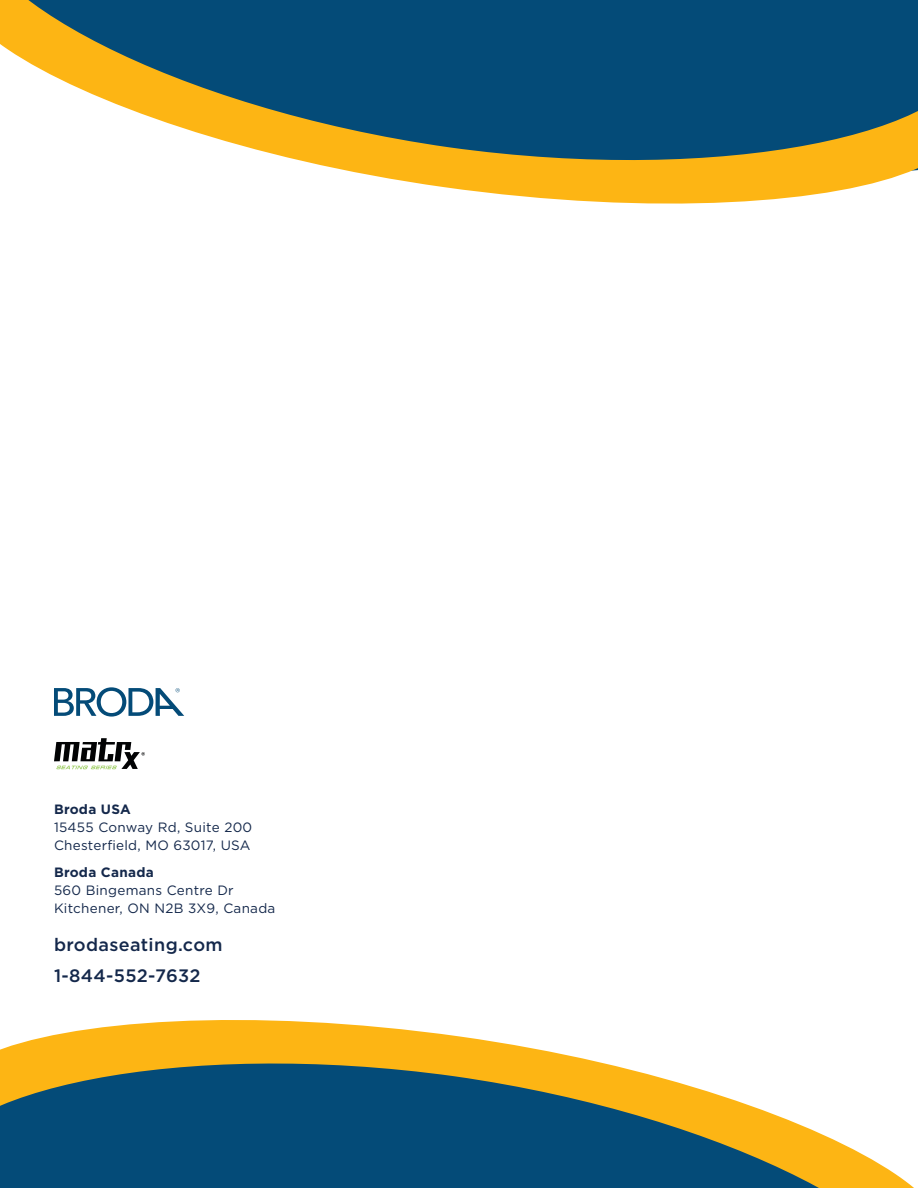
<style>
.page{position:relative;width:918px;height:1188px;background:#fff}
.page>*{position:absolute;margin:0;border:0;box-sizing:border-box;transform-origin:0 0}
.t1{font:500 18px/31.5px "Gotham";letter-spacing:.02em;color:#14284b}
.t2{font:13.5px "Gotham";letter-spacing:.02em;color:#14284b}
.t3{font:700 13.5px "Gotham";letter-spacing:.02em;color:#14284b}
</style>
<div class="page">
<svg style="left:0;top:0;width:918px;height:204px;fill:#044b78"></svg>
<svg style="left:0;top:1020px;width:914px;height:168px"></svg>
<svg style="left:54px;top:738px;width:91px;height:31px"></svg>
<svg style="left:54px;top:687px;width:130px;height:30px"></svg>
<p class="t3" style="left:54px;top:800px;width:78px">Broda USA</p>
<p class="t2" style="left:54px;top:818px;width:200px">15455 Conway Rd, Suite 200</p>
<p class="t2" style="left:54px;top:836px;width:198px">Chesterfield, MO 63017, USA</p>
<p class="t3" style="left:54px;top:863px;width:101px">Broda Canada</p>
<p class="t2" style="left:54px;top:881px;width:181px">560 Bingemans Centre Dr</p>
<p class="t2" style="left:54px;top:899px;width:223px">Kitchener, ON N2B 3X9, Canada</p>
<p class="t1" style="left:54px;top:928px;width:170px">brodaseating.com<br>1-844-552-7632</p>
</div>
